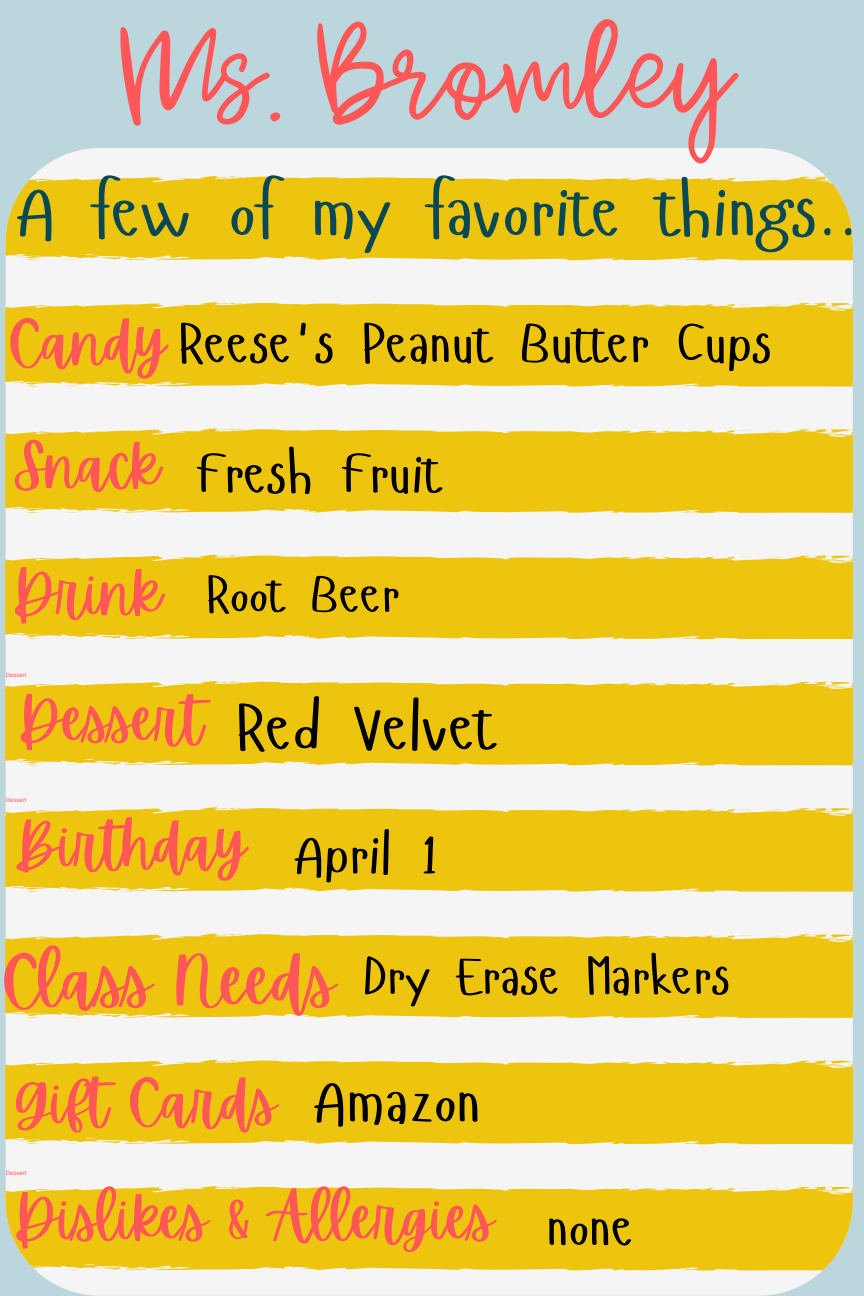
<style>
.page{position:relative;width:864px;height:1296px;background:#bbd7dd}
.page>*{position:absolute;margin:0;border:0;box-sizing:border-box;transform-origin:0 0}
.t1{font:300 129.8px "Jenthill";color:#ff5757}
.t2{font:72px "Hangyaboly";color:#084955}
.t3{font:68px "Apricots";color:#ff5757}
.t4{font:64.8px "Hangyaboly";color:#000}
.t5{font:60.8px "Hangyaboly";color:#000}
.t6{font:60px "Apricots";color:#ff5757}
.t7{font:56.25px "Hangyaboly";color:#000}
.t8{font:55.95px "Hangyaboly";color:#000}
.t9{font:55.7px "Hangyaboly";color:#000}
.t10{font:55.3px "Hangyaboly";color:#000}
.t11{font:52.65px "Hangyaboly";color:#000}
.t12{font:52px "Hangyaboly";color:#000}
.t13{font:6px "Arimo";color:#ff5757}
</style>
<div class="page">
<div style="left:6px;top:148px;width:847px;height:1148px;background:#f5f5f5"></div>
<svg style="left:6px;top:1186px;width:847px;height:85px;background:#ecc61d"></svg>
<svg style="left:32px;top:1259px;width:45px;height:12px"></svg>
<svg style="left:91px;top:1259px;width:59px;height:11px"></svg>
<svg style="left:300px;top:1268px;width:13px;height:2px"></svg>
<svg style="left:272px;top:1259px;width:26px;height:1px"></svg>
<svg style="left:523px;top:1256px;width:21px;height:3px"></svg>
<svg style="left:830px;top:1187px;width:28px;height:8px"></svg>
<svg style="left:766px;top:1188px;width:21px;height:2px"></svg>
<svg style="left:739px;top:1188px;width:12px;height:1px"></svg>
<svg style="left:625px;top:1201px;width:27px;height:2px"></svg>
<svg style="left:414px;top:1199px;width:35px;height:2px"></svg>
<div style="left:6px;top:1060px;width:847px;height:84px;background:#edc40e"></div>
<svg style="left:19px;top:1133px;width:58px;height:12px"></svg>
<svg style="left:91px;top:1133px;width:59px;height:11px"></svg>
<svg style="left:300px;top:1142px;width:13px;height:1px"></svg>
<svg style="left:272px;top:1133px;width:26px;height:1px"></svg>
<svg style="left:523px;top:1130px;width:21px;height:3px"></svg>
<svg style="left:830px;top:1061px;width:28px;height:7px"></svg>
<svg style="left:766px;top:1062px;width:21px;height:2px"></svg>
<svg style="left:739px;top:1062px;width:12px;height:1px"></svg>
<svg style="left:625px;top:1075px;width:27px;height:1px"></svg>
<svg style="left:414px;top:1073px;width:35px;height:2px"></svg>
<div style="left:6px;top:933px;width:847px;height:85px;background:#edc40e"></div>
<svg style="left:19px;top:1007px;width:58px;height:11px"></svg>
<svg style="left:91px;top:1006px;width:59px;height:12px"></svg>
<svg style="left:272px;top:1006px;width:41px;height:11px"></svg>
<svg style="left:523px;top:1003px;width:21px;height:4px"></svg>
<svg style="left:830px;top:934px;width:28px;height:8px"></svg>
<svg style="left:766px;top:935px;width:21px;height:3px"></svg>
<svg style="left:739px;top:935px;width:12px;height:1px"></svg>
<svg style="left:625px;top:948px;width:27px;height:2px"></svg>
<svg style="left:414px;top:946px;width:35px;height:3px"></svg>
<div style="left:6px;top:807px;width:847px;height:85px;background:#edc40e"></div>
<svg style="left:19px;top:881px;width:58px;height:11px"></svg>
<svg style="left:91px;top:880px;width:59px;height:11px"></svg>
<svg style="left:272px;top:880px;width:41px;height:11px"></svg>
<svg style="left:523px;top:877px;width:21px;height:4px"></svg>
<svg style="left:830px;top:808px;width:23px;height:8px"></svg>
<svg style="left:766px;top:809px;width:21px;height:2px"></svg>
<svg style="left:739px;top:809px;width:12px;height:1px"></svg>
<svg style="left:625px;top:822px;width:27px;height:2px"></svg>
<svg style="left:414px;top:820px;width:35px;height:2px"></svg>
<div style="left:6px;top:681px;width:847px;height:84px;background:#edc40e"></div>
<svg style="left:19px;top:754px;width:58px;height:12px"></svg>
<svg style="left:91px;top:754px;width:59px;height:11px"></svg>
<svg style="left:300px;top:763px;width:13px;height:2px"></svg>
<svg style="left:272px;top:754px;width:26px;height:1px"></svg>
<svg style="left:523px;top:751px;width:21px;height:3px"></svg>
<svg style="left:830px;top:682px;width:23px;height:8px"></svg>
<svg style="left:766px;top:683px;width:21px;height:2px"></svg>
<svg style="left:739px;top:683px;width:12px;height:1px"></svg>
<svg style="left:625px;top:696px;width:27px;height:1px"></svg>
<svg style="left:414px;top:694px;width:35px;height:2px"></svg>
<div style="left:6px;top:555px;width:847px;height:84px;background:#edc40e"></div>
<svg style="left:19px;top:628px;width:58px;height:11px"></svg>
<svg style="left:91px;top:628px;width:59px;height:11px"></svg>
<svg style="left:300px;top:637px;width:13px;height:1px"></svg>
<svg style="left:272px;top:628px;width:26px;height:1px"></svg>
<svg style="left:523px;top:625px;width:21px;height:3px"></svg>
<svg style="left:830px;top:556px;width:23px;height:7px"></svg>
<svg style="left:766px;top:557px;width:21px;height:2px"></svg>
<svg style="left:739px;top:557px;width:12px;height:1px"></svg>
<svg style="left:625px;top:570px;width:27px;height:1px"></svg>
<svg style="left:414px;top:568px;width:35px;height:2px"></svg>
<div style="left:6px;top:428px;width:847px;height:85px;background:#edc40e"></div>
<svg style="left:19px;top:502px;width:58px;height:11px"></svg>
<svg style="left:91px;top:501px;width:59px;height:12px"></svg>
<svg style="left:272px;top:501px;width:41px;height:11px"></svg>
<svg style="left:523px;top:498px;width:21px;height:4px"></svg>
<svg style="left:830px;top:429px;width:23px;height:8px"></svg>
<svg style="left:766px;top:430px;width:21px;height:2px"></svg>
<svg style="left:739px;top:430px;width:12px;height:1px"></svg>
<svg style="left:625px;top:443px;width:27px;height:2px"></svg>
<svg style="left:414px;top:441px;width:35px;height:2px"></svg>
<div style="left:6px;top:302px;width:847px;height:85px;background:#edc40e"></div>
<svg style="left:19px;top:376px;width:58px;height:11px"></svg>
<svg style="left:91px;top:375px;width:59px;height:11px"></svg>
<svg style="left:300px;top:384px;width:13px;height:2px"></svg>
<svg style="left:272px;top:375px;width:26px;height:1px"></svg>
<svg style="left:523px;top:372px;width:21px;height:4px"></svg>
<svg style="left:830px;top:303px;width:23px;height:8px"></svg>
<svg style="left:766px;top:304px;width:21px;height:2px"></svg>
<svg style="left:739px;top:304px;width:12px;height:1px"></svg>
<svg style="left:625px;top:317px;width:27px;height:2px"></svg>
<svg style="left:414px;top:315px;width:35px;height:2px"></svg>
<svg style="left:6px;top:176px;width:847px;height:84px;background:#ecc61b"></svg>
<svg style="left:19px;top:249px;width:58px;height:12px"></svg>
<svg style="left:91px;top:249px;width:59px;height:11px"></svg>
<svg style="left:300px;top:258px;width:13px;height:1px"></svg>
<svg style="left:272px;top:249px;width:26px;height:1px"></svg>
<svg style="left:523px;top:246px;width:21px;height:3px"></svg>
<svg style="left:766px;top:178px;width:21px;height:2px"></svg>
<svg style="left:739px;top:178px;width:12px;height:1px"></svg>
<svg style="left:625px;top:191px;width:27px;height:1px"></svg>
<svg style="left:414px;top:189px;width:35px;height:2px"></svg>
<p class="t1" style="left:119px;top:-5px;width:616px">Ms. Bromley</p>
<p class="t2" style="left:15px;top:165px;width:845px">A few of my favorite things..</p>
<p class="t6" style="left:7px;top:308px;width:160px">Candy</p>
<p class="t8" style="left:179px;top:308px;width:594px">Reese's Peanut Butter Cups</p>
<p class="t6" style="left:14px;top:431px;width:147px">Snack</p>
<p class="t7" style="left:196px;top:438px;width:245px">Fresh Fruit</p>
<p class="t6" style="left:12px;top:558px;width:151px">Drink</p>
<p class="t12" style="left:207px;top:561px;width:194px">Root Beer</p>
<p class="t13" style="left:6px;top:671px;width:22px">Dessert</p>
<p class="t6" style="left:18px;top:685px;width:187px">Dessert</p>
<p class="t4" style="left:237px;top:686px;width:259px">Red Velvet</p>
<p class="t13" style="left:6px;top:797px;width:22px">Dessert</p>
<p class="t6" style="left:13px;top:810px;width:234px">Birthday</p>
<p class="t9" style="left:293px;top:819px;width:146px">April 1</p>
<p class="t3" style="left:1px;top:942px;width:336px">Class Needs</p>
<p class="t11" style="left:363px;top:942px;width:369px">Dry Erase Markers</p>
<p class="t6" style="left:13px;top:1068px;width:265px">Gift Cards</p>
<p class="t5" style="left:313px;top:1063px;width:170px">Amazon</p>
<p class="t13" style="left:6px;top:1170px;width:22px">Dessert</p>
<p class="t6" style="left:13px;top:1183px;width:482px">Dislikes &amp; Allergies</p>
<p class="t10" style="left:547px;top:1191px;width:89px">none</p>
</div>
